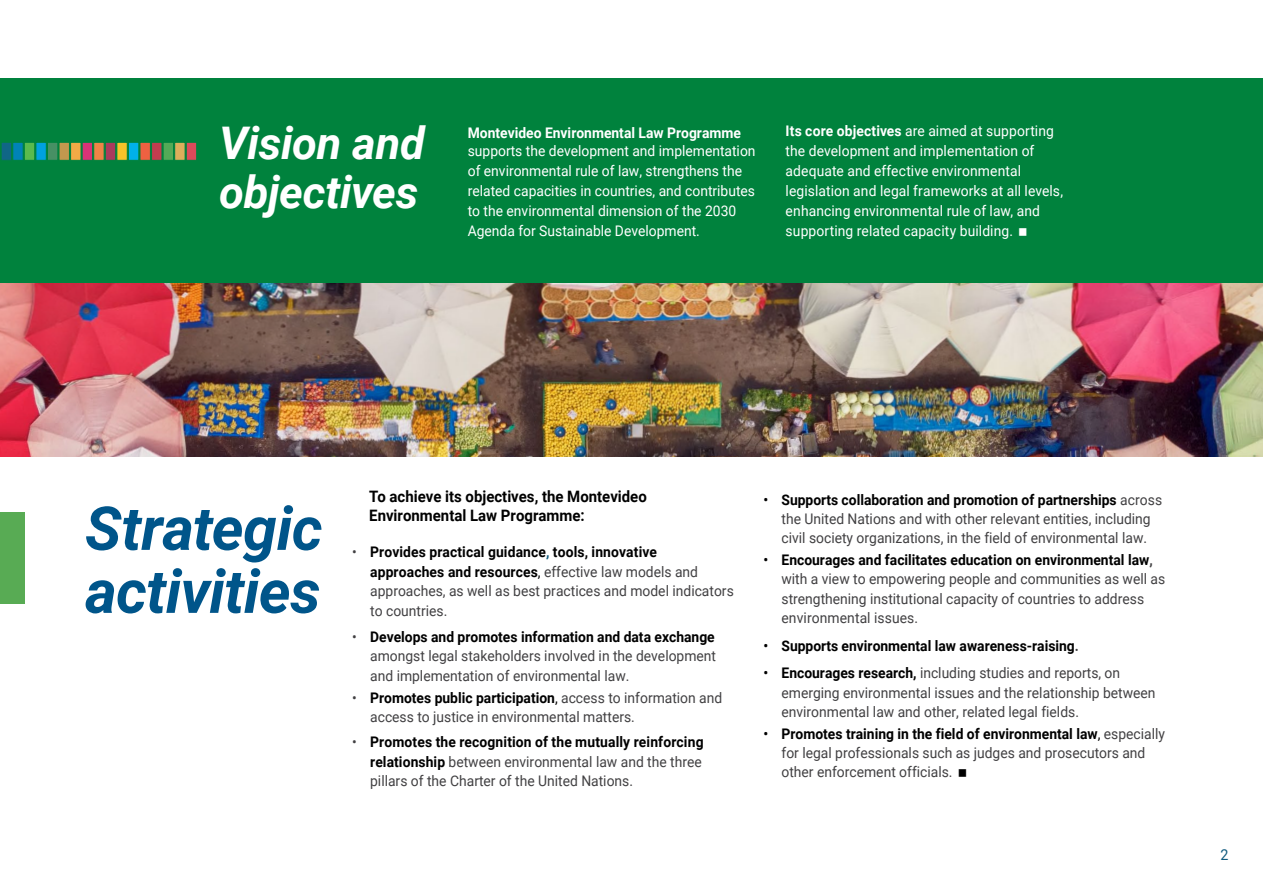
<style>
.page{position:relative;width:1263px;height:893px;background:#fff}
.page>*{position:absolute;margin:0;border:0;box-sizing:border-box;transform-origin:0 0}
.t1{font:italic 700 60.6px/63px "Roboto";letter-spacing:-.01em;color:#00558a}
.t2{font:italic 700 45px/48.8px "Roboto";letter-spacing:-.01em;color:#fff}
.t3{font:700 15.75px/18.9px "Roboto";color:#000;scale:.95 1}
.t4{font:15px "Roboto";color:#105a7e;scale:.95 1}
.t5{font:14.55px/19.4px "Roboto";color:#414042;scale:.95 1}
.t6{font:14.55px/20px "Roboto";color:#fff;scale:.95 1}
.t7{font:700 14.55px "Roboto";color:#000;scale:.95 1}
.t8{font:700 14.55px "Roboto";color:#fff;scale:.95 1}
.s1{font-weight:700}
.s2{font-weight:700;color:#000}
.s3{font-weight:700;color:#105a7e}
.s4{color:#000}
.s5{font-weight:500;color:#000}
.s6{font-weight:500}
.s7{color:#414042}
</style>
<div class="page">
<img style="left:0;top:283px;width:1263px;height:174px">
<div style="left:0;top:79px;width:1263px;height:204px;background:#00823d"></div>
<div style="left:0;top:513px;width:25px;height:91px;background:#58ab54"></div>
<div style="left:59px;top:142px;width:11px;height:19px;background:#c2984e;border:1px solid #00823d"></div>
<div style="left:174px;top:142px;width:11px;height:19px;background:#ddae5b;border:1px solid #00823d"></div>
<div style="left:105px;top:142px;width:11px;height:19px;background:#aa3a5d;border:1px solid #00823d"></div>
<div style="left:140px;top:142px;width:11px;height:19px;background:#ee6141;border:1px solid #00823d"></div>
<div style="left:12px;top:142px;width:12px;height:19px;background:#0083b7;border:1px solid #00823d"></div>
<div style="left:151px;top:142px;width:11px;height:19px;background:#c23d4f;border:1px solid #00823d"></div>
<div style="left:82px;top:142px;width:11px;height:19px;background:#d83377;border:1px solid #00823d"></div>
<div style="left:1px;top:142px;width:11px;height:18px;background:#106686"></div>
<div style="left:1px;top:142px;width:11px;height:19px;border:1px solid #00823d"></div>
<div style="left:116px;top:142px;width:12px;height:19px;background:#f7c329;border:1px solid #00823d"></div>
<div style="left:70px;top:142px;width:11px;height:19px;background:#f2aa46;border:1px solid #00823d"></div>
<div style="left:47px;top:142px;width:11px;height:19px;background:#479064;border:1px solid #00823d"></div>
<div style="left:128px;top:142px;width:11px;height:19px;background:#00b1e9;border:1px solid #00823d"></div>
<div style="left:36px;top:142px;width:11px;height:19px;background:#00a1e1;border:1px solid #00823d"></div>
<div style="left:24px;top:142px;width:11px;height:19px;background:#5aba4e;border:1px solid #00823d"></div>
<div style="left:93px;top:142px;width:12px;height:19px;background:#ef8446;border:1px solid #00823d"></div>
<div style="left:163px;top:142px;width:11px;height:19px;background:#53aa57;border:1px solid #00823d"></div>
<div style="left:186px;top:142px;width:11px;height:19px;background:#dc4a5a;border:1px solid #00823d"></div>
<h2 class="t2" style="left:219px;top:117px;width:208px">Vision and objectives</h2>
<p class="t8" style="left:468px;top:122px;width:289px">Montevideo Environmental Law Programme</p>
<p class="t6" style="left:468px;top:140px;width:304px">supports the development and implementation of environmental rule of law, strengthens the related capacities in countries, and contributes to the environmental dimension of the 2030<br>Agenda for Sustainable Development.</p>
<p class="t6" style="left:786px;top:120px;width:294px"><span class="s1">Its core objectives</span> are aimed at supporting the development and implementation of adequate and effective environmental legislation and legal frameworks at all levels, enhancing environmental rule of law, and supporting related capacity building.</p>
<h1 class="t1" style="left:85px;top:495px;width:239px">Strategic activities</h1>
<p class="t3" style="left:369px;top:486px;width:294px">To achieve its objectives, the Montevideo<br>Environmental Law Programme:</p>
<p class="t5" style="left:370px;top:542px;width:384px;text-indent:-18px">• <span class="s2">Provides practical guidance</span><span class="s3">,</span> <span class="s2">tools, innovative approaches and resources</span><span class="s4">,</span> effective law models and approaches, as well as best practices and model indicators to countries.</p>
<p class="t5" style="left:370px;top:626px;width:366px;text-align:justify;text-indent:-18px">• <span class="s2">Develops and promotes information and data exchange </span>amongst legal stakeholders involved in the development and implementation of environmental law.</p>
<p class="t5" style="left:370px;top:687px;width:372px;text-indent:-18px">• <span class="s2">Promotes public participation</span><span class="s4">,</span> access to information and access to justice in environmental matters.</p>
<p class="t5" style="left:370px;top:732px;width:352px;text-indent:-18px">• <span class="s2">Promotes the recognition of the mutually reinforcing relationship</span> between environmental law and the three pillars of the Charter of the United Nations.</p>
<p class="t5" style="left:763px;top:489px;width:421px;text-align:center"><span class="s5">•</span> <span class="s2">Supports collaboration and promotion of partnerships</span> across the United Nations and with other relevant entities, including<br>civil society organizations, in the field of environmental law.</p>
<p class="t5" style="left:781px;top:549px;width:405px;text-indent:-18px"><span class="s5">•</span> <span class="s2">Encourages and facilitates education on environmental law</span><span class="s1">, </span>with a view to empowering people and communities as well as strengthening institutional capacity of countries to address environmental issues.</p>
<p class="t7" style="left:763px;top:635px;width:333px"><span class="s6">•</span> Supports environmental law awareness-raising<span class="s7">.</span></p>
<p class="t5" style="left:781px;top:663px;width:395px;text-indent:-18px"><span class="s5">•</span> <span class="s2">Encourages research,</span> including studies and reports, on emerging environmental issues and the relationship between environmental law and other, related legal fields.</p>
<p class="t5" style="left:781px;top:723px;width:405px;text-indent:-18px"><span class="s5">•</span> <span class="s2">Promotes training in the field of environmental law</span><span class="s4">,</span> especially for legal professionals such as judges and prosecutors and other enforcement officials.</p>
<p class="t4" style="left:1220px;top:844px;width:10px">2</p>
</div>
